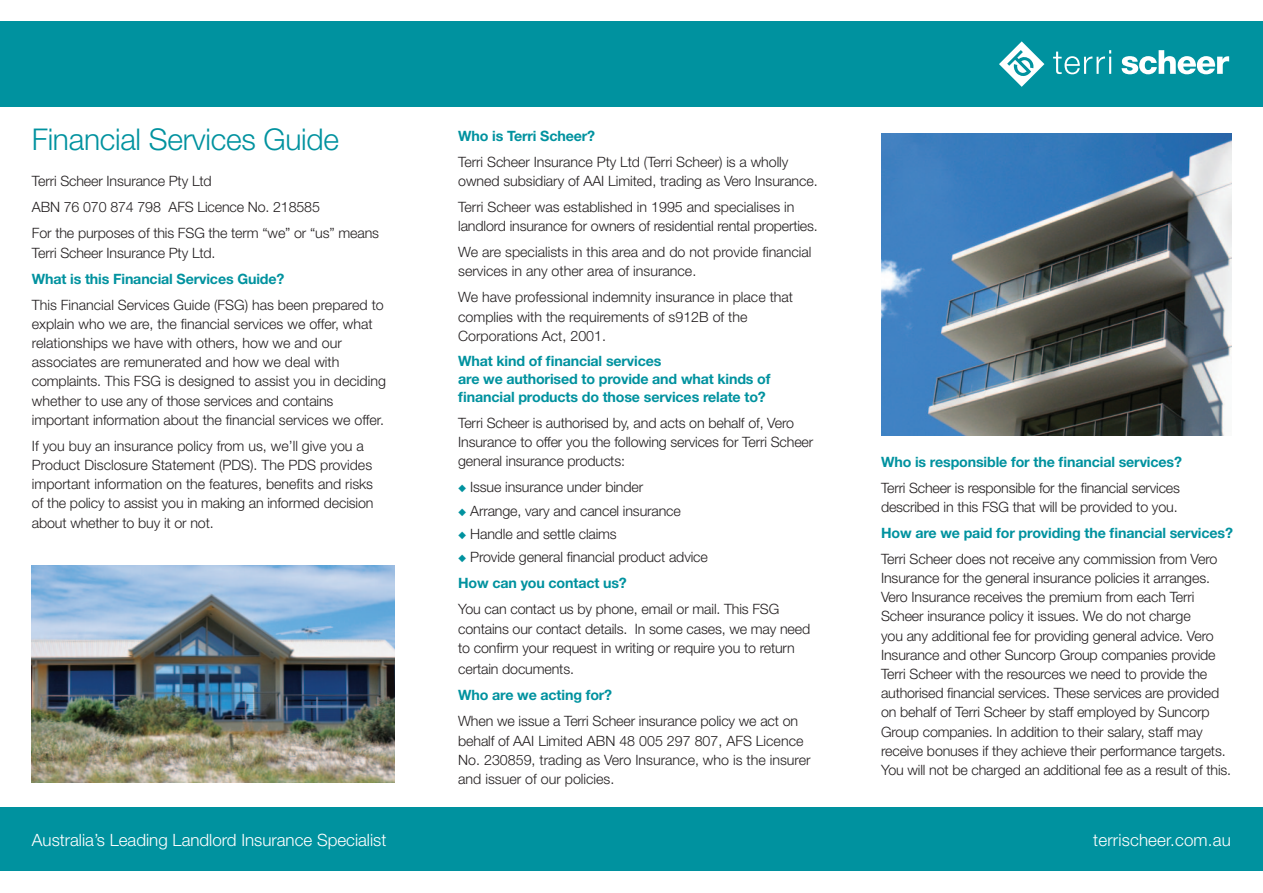
<style>
.page{position:relative;width:1263px;height:893px;background:#fff}
.page>*{position:absolute;margin:0;border:0;box-sizing:border-box;transform-origin:0 0}
.t1{font:300 30px "Helvetica Neue";letter-spacing:-.01em;color:#00929f}
.t2{font:300 16.95px "Helvetica Neue";color:#fff}
.t3{font:300 14.25px/19.2px "Helvetica Neue";letter-spacing:-.01em;color:#231f20}
.t4{font:700 14.25px/18px "Helvetica Neue";letter-spacing:-.01em;color:#00929f}
.s1{color:#00929f}
</style>
<div class="page">
<div style="left:0;top:22px;width:1263px;height:85px;background:#00929f"></div>
<div style="left:0;top:807px;width:1263px;height:64px;background:#00929f"></div>
<img style="left:32px;top:566px;width:363px;height:216px">
<img style="left:881px;top:134px;width:350px;height:301px">
<svg style="left:999px;top:41px;width:45px;height:46px"></svg>
<svg style="left:1053px;top:50px;width:58px;height:24px"></svg>
<svg style="left:1121px;top:50px;width:108px;height:24px"></svg>
<p class="t1" style="left:32px;top:121px;width:309px">Financial Services Guide</p>
<p class="t3" style="left:32px;top:171px;width:181px">Terri Scheer Insurance Pty Ltd</p>
<p class="t3" style="left:32px;top:197px;width:290px">ABN 76 070 874 798 AFS Licence No. 218585</p>
<p class="t3" style="left:32px;top:223px;width:349px">For the purposes of this FSG the term “we” or “us” means<br>Terri Scheer Insurance Pty Ltd.</p>
<p class="t4" style="left:32px;top:269px;width:254px">What is this Financial Services Guide?</p>
<p class="t3" style="left:32px;top:295px;width:356px">This Financial Services Guide (FSG) has been prepared to explain who we are, the financial services we offer, what relationships we have with others, how we and our associates are remunerated and how we deal with complaints. This FSG is designed to assist you in deciding whether to use any of those services and contains important information about the financial services we offer.</p>
<p class="t3" style="left:32px;top:436px;width:343px">If you buy an insurance policy from us, we’ll give you a Product Disclosure Statement (PDS). The PDS provides important information on the features, benefits and risks of the policy to assist you in making an informed decision about whether to buy it or not.</p>
<p class="t4" style="left:458px;top:126px;width:138px">Who is Terri Scheer?</p>
<p class="t3" style="left:458px;top:152px;width:361px">Terri Scheer Insurance Pty Ltd (Terri Scheer) is a wholly owned subsidiary of AAI Limited, trading as Vero Insurance.</p>
<p class="t3" style="left:458px;top:197px;width:361px">Terri Scheer was established in 1995 and specialises in landlord insurance for owners of residential rental properties.</p>
<p class="t3" style="left:458px;top:242px;width:355px">We are specialists in this area and do not provide financial services in any other area of insurance.</p>
<p class="t3" style="left:458px;top:287px;width:336px">We have professional indemnity insurance in place that complies with the requirements of s912B of the<br>Corporations Act, 2001.</p>
<p class="t4" style="left:458px;top:351px;width:314px">What kind of financial services<br>are we authorised to provide and what kinds of financial products do those services relate to?</p>
<p class="t3" style="left:458px;top:413px;width:357px">Terri Scheer is authorised by, and acts on behalf of, Vero<br>Insurance to offer you the following services for Terri Scheer general insurance products:</p>
<p class="t3" style="left:458px;top:477px;width:186px"><span class="s1">◆</span> Issue insurance under binder</p>
<p class="t3" style="left:458px;top:501px;width:224px"><span class="s1">◆</span> Arrange, vary and cancel insurance</p>
<p class="t3" style="left:458px;top:524px;width:160px"><span class="s1">◆</span> Handle and settle claims</p>
<p class="t3" style="left:458px;top:547px;width:251px"><span class="s1">◆</span> Provide general financial product advice</p>
<p class="t4" style="left:458px;top:574px;width:170px">How can you contact us?</p>
<p class="t3" style="left:458px;top:599px;width:354px">You can contact us by phone, email or mail. This FSG contains our contact details. In some cases, we may need to confirm your request in writing or require you to return</p>
<p class="t3" style="left:458px;top:659px;width:117px">certain documents.</p>
<p class="t4" style="left:458px;top:686px;width:156px">Who are we acting for?</p>
<p class="t3" style="left:458px;top:711px;width:354px">When we issue a Terri Scheer insurance policy we act on behalf of AAI Limited ABN 48 005 297 807, AFS Licence No. 230859, trading as Vero Insurance, who is the insurer and issuer of our policies.</p>
<p class="t4" style="left:881px;top:452px;width:302px">Who is responsible for the financial services?</p>
<p class="t3" style="left:881px;top:478px;width:300px">Terri Scheer is responsible for the financial services described in this FSG that will be provided to you.</p>
<p class="t4" style="left:881px;top:523px;width:353px">How are we paid for providing the financial services?</p>
<p class="t3" style="left:881px;top:549px;width:352px">Terri Scheer does not receive any commission from Vero Insurance for the general insurance policies it arranges.<br>Vero Insurance receives the premium from each Terri Scheer insurance policy it issues. We do not charge<br>you any additional fee for providing general advice. Vero Insurance and other Suncorp Group companies provide Terri Scheer with the resources we need to provide the authorised financial services. These services are provided on behalf of Terri Scheer by staff employed by Suncorp Group companies. In addition to their salary, staff may receive bonuses if they achieve their performance targets.<br>You will not be charged an additional fee as a result of this.</p>
<p class="t2" style="left:32px;top:829px;width:356px">Australia’s Leading Landlord Insurance Specialist</p>
<p class="t2" style="left:1093px;top:829px;width:139px">terrischeer.com.au</p>
</div>
